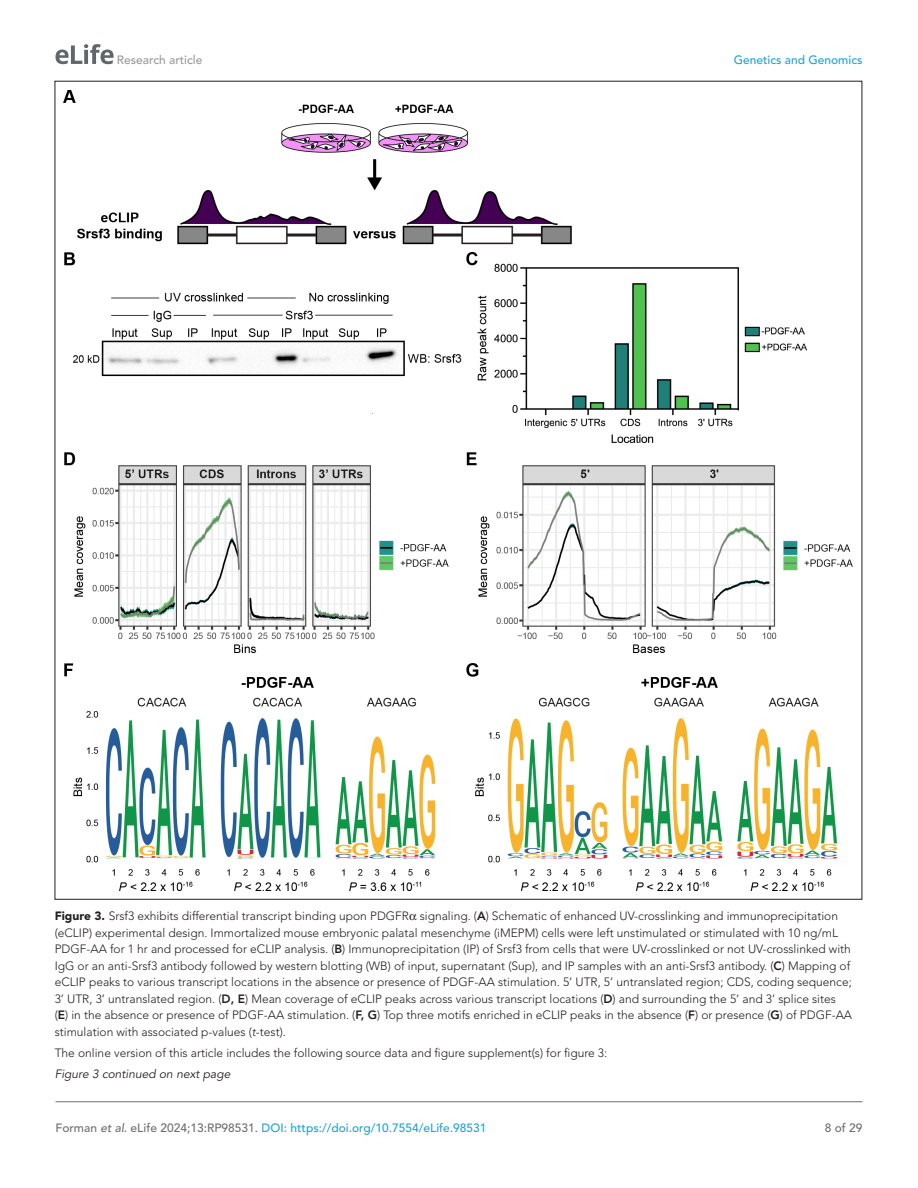
<style>
.page{position:relative;width:918px;height:1188px;background:#fff}
.page>*{position:absolute;margin:0;border:0;box-sizing:border-box;transform-origin:0 0}
.t1{font:300 12px/16.5px "Avenir LT Std";color:#231f20}
.t2{font:500 12px "Avenir LT Std";color:#1ea4d7}
.t3{font:italic 12px "Avenir LT Std";color:#231f20}
.t4{font:500 12px "Avenir LT Std";color:#9a9a9a}
.t5{font:500 12px "Avenir LT Std";color:#6e6e70}
.s1{font-weight:900}
.s2{font-weight:800}
.s3{font-style:italic}
.s4{color:#6e6e70}
.s5{font-style:italic;color:#6e6e70}
</style>
<div class="page">
<svg style="left:56px;top:44px;width:58px;height:20px"></svg>
<hr style="left:56px;top:1101px;width:806px;height:1px;background:#6e6e70">
<img style="left:64px;top:90px;width:789px;height:800px">
<p class="t4" style="left:117px;top:53px;width:87px">Research article</p>
<p class="t2" style="left:734px;top:53px;width:130px">Genetics and Genomics</p>
<p class="t1" style="left:55px;top:908px;width:799px"><span class="s1">Figure 3.</span> Srsf3 exhibits differential transcript binding upon PDGFR signaling. (<span class="s2">A</span>) Schematic of enhanced UV-crosslinking and immunoprecipitation (eCLIP) experimental design. Immortalized mouse embryonic palatal mesenchyme (iMEPM) cells were left unstimulated or stimulated with 10 ng/mL PDGF-AA for 1 hr and processed for eCLIP analysis. (<span class="s2">B</span>) Immunoprecipitation (IP) of Srsf3 from cells that were UV-crosslinked or not UV-crosslinked with IgG or an anti-Srsf3 antibody followed by western blotting (WB) of input, supernatant (Sup), and IP samples with an anti-Srsf3 antibody. (<span class="s2">C</span>) Mapping of eCLIP peaks to various transcript locations in the absence or presence of PDGF-AA stimulation. 5’ UTR, 5’ untranslated region; CDS, coding sequence; 3’ UTR, 3’ untranslated region. (<span class="s2">D, E</span>) Mean coverage of eCLIP peaks across various transcript locations (<span class="s2">D</span>) and surrounding the 5’ and 3’ splice sites (<span class="s2">E</span>) in the absence or presence of PDGF-AA stimulation. (<span class="s2">F, G</span>) Top three motifs enriched in eCLIP peaks in the absence (<span class="s2">F</span>) or presence (<span class="s2">G</span>) of PDGF-AA stimulation with associated p-values (<span class="s3">t</span>-test).</p>
<p class="t1" style="left:55px;top:1045px;width:554px">The online version of this article includes the following source data and figure supplement(s) for figure 3:</p>
<p class="t3" style="left:55px;top:1067px;width:177px">Figure 3 continued on next page</p>
<p class="t2" style="left:56px;top:1121px;width:433px"><span class="s4">Forman</span> <span class="s5">et al</span><span class="s4">. eLife 2024;13:RP98531.</span> DOI: https://doi.org/10.7554/eLife.98531</p>
<p class="t5" style="left:825px;top:1121px;width:39px">8 of 29</p>
</div>
